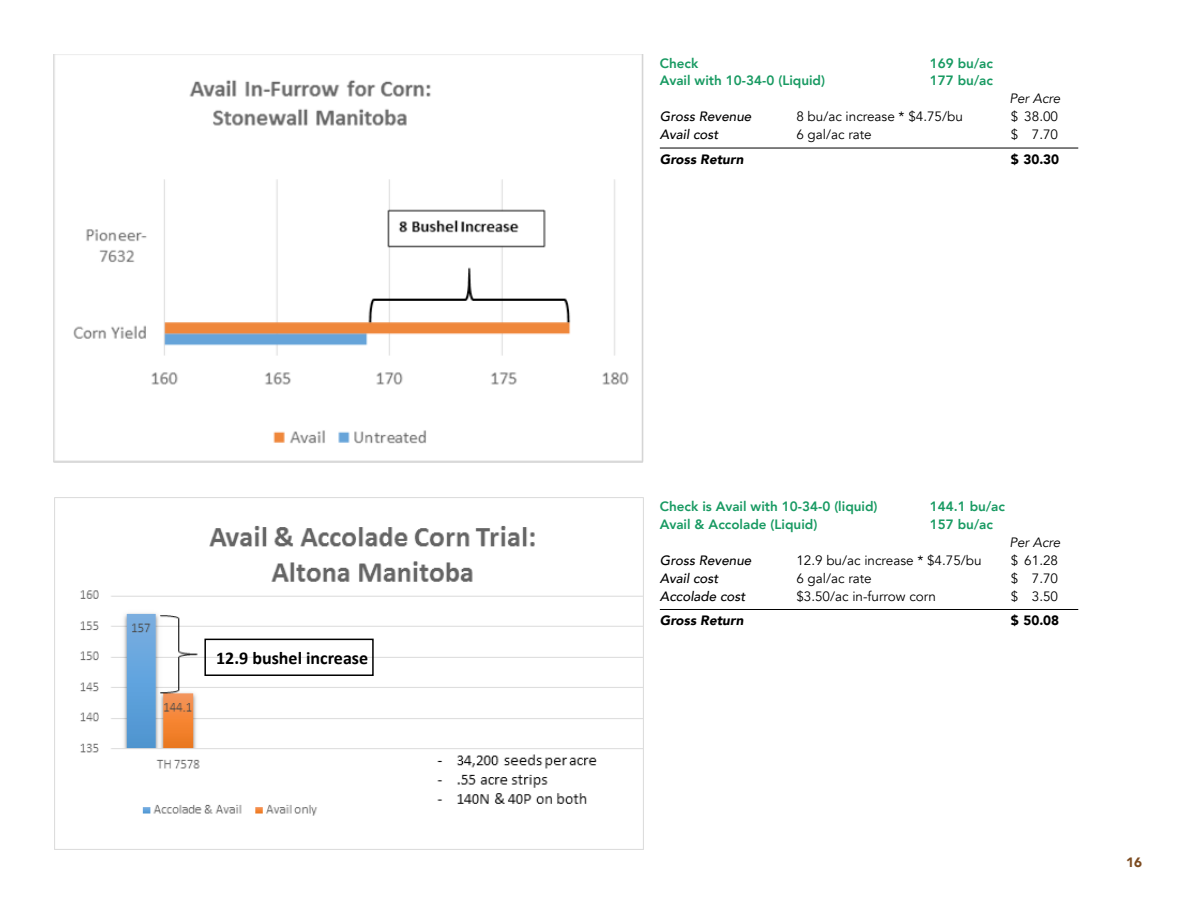
<style>
.page{position:relative;width:1188px;height:918px;background:#fff}
.page>*{position:absolute;margin:0;border:0;box-sizing:border-box;transform-origin:0 0}
.t1{font:700 18px "Calibri";color:#000}
.t2{font:13.5px "Avenir";color:#000}
.t3{font:800 13.5px "Avenir";color:#189a62}
.t4{font:italic 500 13.5px "Avenir";color:#000}
.t5{font:italic 900 13.5px "Avenir";color:#000}
.t6{font:italic 13.5px "Avenir";color:#000}
.t7{font:900 13.5px "Avenir";color:#000}
.t8{font:900 13.5px "Avenir";color:#7c4b20}
</style>
<div class="page">
<img style="left:54px;top:497px;width:590px;height:352px">
<hr style="left:660px;top:609px;width:418px;height:1px;background:#000">
<img style="left:54px;top:54px;width:590px;height:409px">
<hr style="left:660px;top:148px;width:418px;height:1px;background:#000">
<div style="left:204px;top:639px;width:170px;height:37px;border:2px solid #000"></div>
<h1 class="t1" style="left:216px;top:646px;width:153px">12.9 bushel increase</h1>
<p class="t3" style="left:660px;top:52px;width:40px">Check</p>
<p class="t3" style="left:930px;top:52px;width:65px">169 bu/ac</p>
<p class="t3" style="left:660px;top:70px;width:167px">Avail with 10-34-0 (Liquid)</p>
<p class="t3" style="left:930px;top:70px;width:65px">177 bu/ac</p>
<p class="t6" style="left:1009px;top:91px;width:53px">Per Acre</p>
<p class="t4" style="left:660px;top:109px;width:93px">Gross Revenue</p>
<p class="t2" style="left:796px;top:109px;width:168px">8 bu/ac increase * $4.75/bu</p>
<p class="t2" style="left:1011px;top:109px;width:49px">$ 38.00</p>
<p class="t4" style="left:660px;top:127px;width:60px">Avail cost</p>
<p class="t2" style="left:796px;top:127px;width:77px">6 gal/ac rate</p>
<p class="t2" style="left:1011px;top:127px;width:49px">$ 7.70</p>
<p class="t5" style="left:660px;top:148px;width:85px">Gross Return</p>
<p class="t7" style="left:1011px;top:148px;width:50px">$ 30.30</p>
<p class="t3" style="left:660px;top:495px;width:219px">Check is Avail with 10-34-0 (liquid)</p>
<p class="t3" style="left:930px;top:495px;width:77px">144.1 bu/ac</p>
<p class="t3" style="left:660px;top:513px;width:159px">Avail &amp; Accolade (Liquid)</p>
<p class="t3" style="left:930px;top:513px;width:65px">157 bu/ac</p>
<p class="t6" style="left:1009px;top:534px;width:53px">Per Acre</p>
<p class="t4" style="left:660px;top:552px;width:93px">Gross Revenue</p>
<p class="t2" style="left:796px;top:552px;width:187px">12.9 bu/ac increase * $4.75/bu</p>
<p class="t2" style="left:1011px;top:552px;width:49px">$ 61.28</p>
<p class="t4" style="left:660px;top:570px;width:60px">Avail cost</p>
<p class="t2" style="left:796px;top:570px;width:77px">6 gal/ac rate</p>
<p class="t2" style="left:1011px;top:570px;width:49px">$ 7.70</p>
<p class="t4" style="left:660px;top:588px;width:87px">Accolade cost</p>
<p class="t2" style="left:796px;top:588px;width:141px">$3.50/ac in-furrow corn</p>
<p class="t2" style="left:1011px;top:588px;width:49px">$ 3.50</p>
<p class="t5" style="left:660px;top:609px;width:85px">Gross Return</p>
<p class="t7" style="left:1011px;top:609px;width:50px">$ 50.08</p>
<p class="t8" style="left:1126px;top:850px;width:17px">16</p>
</div>
